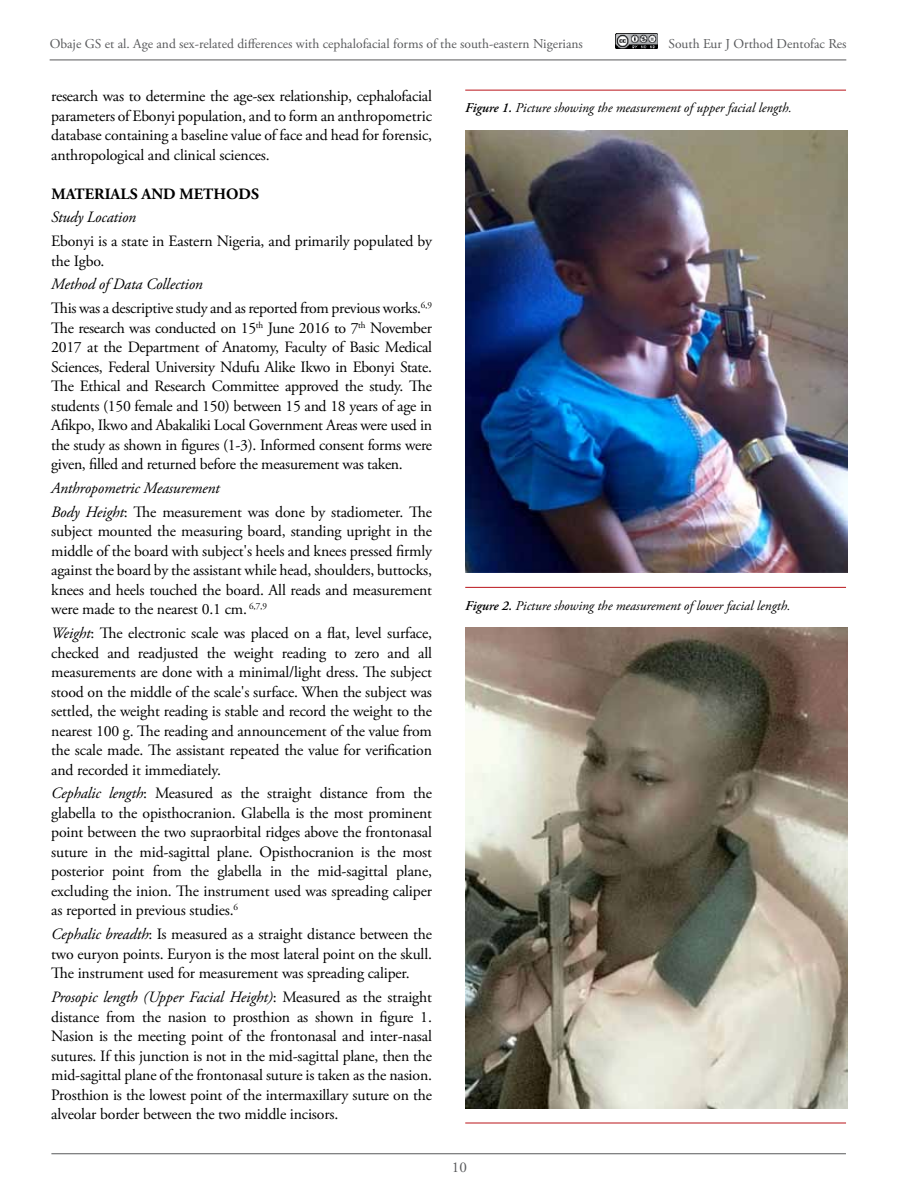
<style>
.page{position:relative;width:919px;height:1191px;background:#fff}
.page>*{position:absolute;margin:0;border:0;box-sizing:border-box;transform-origin:0 0}
.t1{font:15.75px/19.5px "Adobe Garamond Pro";letter-spacing:-.01em;color:#000;text-align:justify}
.t2{font:700 15.75px "Adobe Garamond Pro";letter-spacing:.005em;color:#000}
.t3{font:italic 15.75px "Adobe Garamond Pro";letter-spacing:-.01em;color:#000}
.t4{font:15px "Adobe Garamond Pro";color:#58595b}
.t5{font:13.5px "Adobe Garamond Pro";color:#58595b}
.t6{font:italic 13.5px "Adobe Garamond Pro";color:#000}
.s1{font-style:italic}
.s2{font-weight:600}
</style>
<div class="page">
<hr style="left:50px;top:60px;width:796px;height:1px;background:#58595b">
<hr style="left:51px;top:1153px;width:794px;height:1px;background:#58595b">
<img style="left:615px;top:34px;width:42px;height:15px">
<hr style="left:465px;top:90px;width:381px;height:1px;background:#ba141a">
<hr style="left:465px;top:587px;width:381px;height:1px;background:#ba141a">
<hr style="left:465px;top:1122px;width:381px;height:1px;background:#ba141a">
<img style="left:465px;top:130px;width:382px;height:442px">
<img style="left:465px;top:628px;width:382px;height:480px">
<p class="t5" style="left:50px;top:36px;width:534px">Obaje GS et al. Age and sex-related differences with cephalofacial forms of the south-eastern Nigerians</p>
<p class="t5" style="left:668px;top:36px;width:179px">South Eur J Orthod Dentofac Res</p>
<p class="t1" style="left:51px;top:87px;width:382px">research was to determine the age-sex relationship, cephalofacial parameters of Ebonyi population, and to form an anthropometric database containing a baseline value of face and head for forensic, anthropological and clinical sciences.</p>
<p class="t2" style="left:51px;top:184px;width:209px">MATERIALS AND METHODS</p>
<p class="t3" style="left:51px;top:208px;width:86px">Study Location</p>
<p class="t1" style="left:51px;top:232px;width:382px">Ebonyi is a state in Eastern Nigeria, and primarily populated by the Igbo.</p>
<p class="t1" style="left:51px;top:273px;width:382px;line-height:23.7px"><span class="s1">Method of Data Collection<br></span>This was a descriptive study and as reported from previous works.<sup>6,9</sup></p>
<p class="t1" style="left:51px;top:318px;width:382px">The research was conducted on 15<sup>th</sup> June 2016 to 7<sup>th</sup> November 2017 at the Department of Anatomy, Faculty of Basic Medical Sciences, Federal University Ndufu Alike Ikwo in Ebonyi State.<br>The Ethical and Research Committee approved the study. The students (150 female and 150) between 15 and 18 years of age in Afikpo, Ikwo and Abakaliki Local Government Areas were used in the study as shown in figures (1-3). Informed consent forms were given, filled and returned before the measurement was taken.</p>
<p class="t1" style="left:51px;top:477px;width:382px;line-height:23.7px"><span class="s1">Anthropometric Measurement<br>Body Height</span>: The measurement was done by stadiometer. The</p>
<p class="t1" style="left:51px;top:522px;width:382px">subject mounted the measuring board, standing upright in the middle of the board with subject's heels and knees pressed firmly against the board by the assistant while head, shoulders, buttocks, knees and heels touched the board. All reads and measurement were made to the nearest 0.1 cm. <sup>6,7,9</sup></p>
<p class="t1" style="left:51px;top:624px;width:382px"><span class="s1">Weight</span>: The electronic scale was placed on a flat, level surface, checked and readjusted the weight reading to zero and all measurements are done with a minimal/light dress. The subject stood on the middle of the scale's surface. When the subject was settled, the weight reading is stable and record the weight to the nearest 100 g. The reading and announcement of the value from the scale made. The assistant repeated the value for verification and recorded it immediately.</p>
<p class="t1" style="left:51px;top:784px;width:382px"><span class="s1">Cephalic length</span>: Measured as the straight distance from the glabella to the opisthocranion. Glabella is the most prominent point between the two supraorbital ridges above the frontonasal suture in the mid-sagittal plane. Opisthocranion is the most posterior point from the glabella in the mid-sagittal plane, excluding the inion. The instrument used was spreading caliper as reported in previous studies.<sup>6</sup></p>
<p class="t1" style="left:51px;top:925px;width:382px"><span class="s1">Cephalic breadth</span>: Is measured as a straight distance between the two euryon points. Euryon is the most lateral point on the skull.<br>The instrument used for measurement was spreading caliper.</p>
<p class="t1" style="left:51px;top:987px;width:382px"><span class="s1">Prosopic length (Upper Facial Height)</span>: Measured as the straight distance from the nasion to prosthion as shown in figure 1.<br>Nasion is the meeting point of the frontonasal and inter-nasal sutures. If this junction is not in the mid-sagittal plane, then the mid-sagittal plane of the frontonasal suture is taken as the nasion.<br>Prosthion is the lowest point of the intermaxillary suture on the alveolar border between the two middle incisors.</p>
<p class="t6" style="left:465px;top:100px;width:328px"><span class="s2">Figure 1.</span> Picture showing the measurement of upper facial length.</p>
<p class="t6" style="left:465px;top:597px;width:327px"><span class="s2">Figure 2.</span> Picture showing the measurement of lower facial length.</p>
<p class="t4" style="left:452px;top:1157px;width:16px">10</p>
</div>
